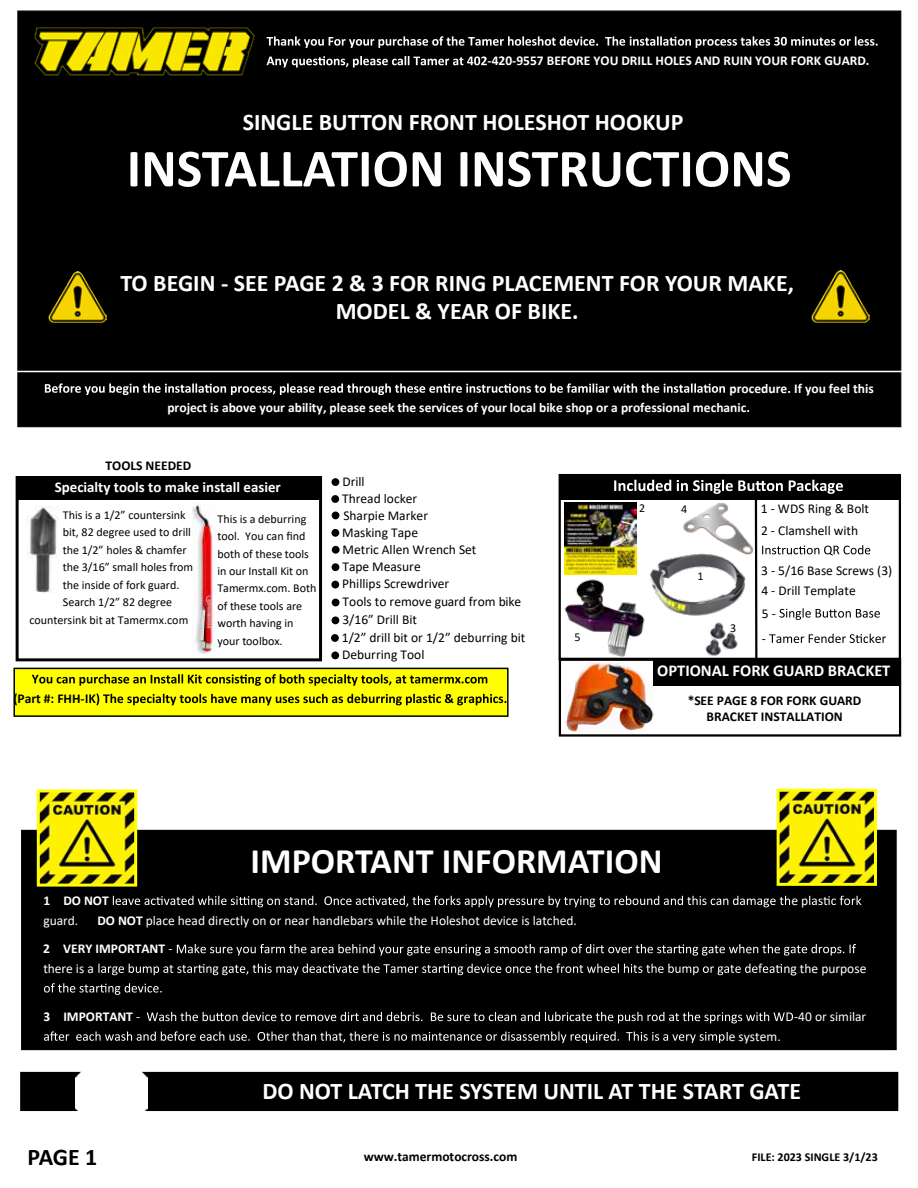
<style>
.page{position:relative;width:918px;height:1188px;background:#fff}
.page>*{position:absolute;margin:0;border:0;box-sizing:border-box;transform-origin:0 0}
.t1{font:700 54px "Calibri";color:#fff}
.t2{font:700 36px "Calibri";color:#fff}
.t3{font:700 24px/27.6px "Calibri";color:#fff;text-align:center}
.t4{font:700 24px "Calibri";color:#000}
.t5{font:700 16.5px "Calibri";color:#fff}
.t6{font:700 15px "Calibri";color:#fff}
.t7{font:13.5px/17.4px "Calibri";color:#000}
.t8{font:700 13.5px/19.6px "Calibri";color:#fff}
.t9{font:13.5px/28.7px "Calibri";color:#fff}
.t10{font:700 13.5px/15.5px "Calibri";color:#000;text-align:center}
.t11{font:12.15px "Calibri";letter-spacing:-.005em;color:#000}
.t12{font:12px/17.4px "Calibri";letter-spacing:-.005em;color:#000}
.t13{font:700 12px "Calibri";color:#000}
.s1{font-weight:700}
.s2{font-weight:400}
</style>
<div class="page">
<div style="left:559px;top:474px;width:342px;height:186px;border:2px solid #000"></div>
<svg style="left:762px;top:545px;width:108px;height:11px"></svg>
<div style="left:560px;top:475px;width:340px;height:25px;background:#000"></div>
<svg style="left:614px;top:480px;width:229px;height:14px"></svg>
<hr style="left:755px;top:498px;width:2px;height:161px;background:#000">
<svg style="left:780px;top:608px;width:100px;height:12px"></svg>
<img style="left:702px;top:644px;width:25px;height:15px">
<img style="left:718px;top:632px;width:20px;height:22px">
<img style="left:565px;top:503px;width:71px;height:44px">
<svg style="left:769px;top:634px;width:117px;height:9px"></svg>
<div style="left:21px;top:830px;width:876px;height:220px;background:#000;border:1px solid #000"></div>
<svg style="left:113px;top:896px;width:677px;height:11px"></svg>
<svg style="left:809px;top:896px;width:52px;height:9px"></svg>
<svg style="left:177px;top:944px;width:679px;height:12px"></svg>
<svg style="left:98px;top:964px;width:684px;height:11px"></svg>
<svg style="left:44px;top:983px;width:118px;height:12px"></svg>
<svg style="left:147px;top:1012px;width:646px;height:11px"></svg>
<svg style="left:44px;top:1031px;width:681px;height:12px"></svg>
<div style="left:16px;top:476px;width:306px;height:185px;border:3px solid #000"></div>
<div style="left:18px;top:477px;width:303px;height:23px;background:#000"></div>
<img style="left:192px;top:504px;width:23px;height:150px">
<div style="left:332px;top:478px;width:7px;height:8px;background:#000;border-radius:50%"></div>
<div style="left:331px;top:495px;width:8px;height:8px;background:#000;border-radius:50%"></div>
<div style="left:332px;top:512px;width:7px;height:7px;background:#000;border-radius:50%"></div>
<div style="left:331px;top:529px;width:8px;height:8px;background:#000;border-radius:50%"></div>
<div style="left:332px;top:546px;width:8px;height:8px;background:#000;border-radius:50%"></div>
<div style="left:332px;top:563px;width:7px;height:8px;background:#000;border-radius:50%"></div>
<div style="left:331px;top:581px;width:8px;height:8px;background:#000;border-radius:50%"></div>
<div style="left:332px;top:599px;width:8px;height:7px;background:#000;border-radius:50%"></div>
<div style="left:331px;top:634px;width:8px;height:8px;background:#000;border-radius:50%"></div>
<div style="left:332px;top:616px;width:7px;height:8px;background:#000;border-radius:50%"></div>
<div style="left:331px;top:651px;width:8px;height:8px;background:#000;border-radius:50%"></div>
<div style="left:17px;top:11px;width:884px;height:416px;background:#000;border:1px solid #000"></div>
<svg style="left:267px;top:36px;width:611px;height:12px"></svg>
<svg style="left:267px;top:56px;width:220px;height:12px"></svg>
<svg style="left:45px;top:383px;width:680px;height:12px"></svg>
<img style="left:49px;top:272px;width:58px;height:51px">
<img style="left:28px;top:507px;width:31px;height:86px">
<img style="left:34px;top:27px;width:221px;height:49px">
<img style="left:811px;top:271px;width:58px;height:51px">
<div style="left:20px;top:1072px;width:878px;height:39px;background:#000"></div>
<img style="left:41px;top:793px;width:92px;height:90px">
<div style="left:37px;top:789px;width:100px;height:98px;border:3px solid #ff0"></div>
<div style="left:76px;top:1071px;width:72px;height:40px;background:#fff"></div>
<img style="left:781px;top:793px;width:92px;height:89px">
<div style="left:777px;top:789px;width:100px;height:97px;border:3px solid #ff0"></div>
<hr style="left:13px;top:371px;width:889px;height:1px;background:#fff">
<img style="left:653px;top:559px;width:93px;height:57px">
<img style="left:709px;top:622px;width:22px;height:22px">
<img style="left:558px;top:547px;width:95px;height:135px">
<img style="left:666px;top:474px;width:90px;height:107px">
<div style="left:559px;top:659px;width:342px;height:78px;border:2px solid #000"></div>
<img style="left:566px;top:663px;width:88px;height:69px">
<div style="left:653px;top:660px;width:246px;height:26px;background:#000"></div>
<div style="left:13px;top:668px;width:496px;height:49px;background:#ff0;border:2px solid #000"></div>
<svg style="left:32px;top:674px;width:455px;height:12px"></svg>
<svg style="left:86px;top:694px;width:420px;height:11px"></svg>
<p class="t8" style="left:488px;top:51px;width:383px">-420-9557 BEFORE YOU DRILL HOLES AND RUIN YOUR FORK GUARD.</p>
<h3 class="t3" style="left:243px;top:108px;width:442px">SINGLE BUTTON FRONT HOLESHOT HOOKUP</h3>
<h1 class="t1" style="left:127px;top:130px;width:666px">INSTALLATION INSTRUCTIONS</h1>
<h3 class="t3" style="left:120px;top:269px;width:675px">TO BEGIN - SEE PAGE 2 &amp; 3 FOR RING PLACEMENT FOR YOUR MAKE,<br>MODEL &amp; YEAR OF BIKE.</h3>
<p class="t8" style="left:167px;top:378px;width:708px;text-indent:562px">procedure. If you feel this project is above your ability, please seek the services of your local bike shop or a professional mechanic.</p>
<p class="t10" style="left:106px;top:457px;width:87px">TOOLS NEEDED</p>
<p class="t6" style="left:55px;top:477px;width:228px">Specialty tools to make install easier</p>
<p class="t12" style="left:217px;top:510px;width:93px">This is a deburring tool. You can find both of these tools</p>
<p class="t11" style="left:217px;top:563px;width:93px">in our Install Kit on</p>
<p class="t12" style="left:217px;top:580px;width:100px">Tamermx.com. Both of these tools are worth having in your toolbox.</p>
<p class="t12" style="left:63px;top:506px;width:130px">This is a 1/2” countersink bit, 82 degree used to drill the 1/2” holes &amp; chamfer</p>
<p class="t11" style="left:63px;top:559px;width:132px">the 3/16” small holes from</p>
<p class="t12" style="left:63px;top:576px;width:118px">the inside of fork guard.</p>
<p class="t12" style="left:63px;top:593px;width:111px">Search 1/2” 82 degree</p>
<p class="t12" style="left:30px;top:611px;width:160px">countersink bit at Tamermx.com</p>
<p class="t10" style="left:13px;top:691px;width:73px">(Part #: FHH-</p>
<p class="t7" style="left:342px;top:472px;width:185px">Drill<br>Thread locker<br>Sharpie Marker<br>Masking Tape<br>Metric Allen Wrench Set<br>Tape Measure<br>Phillips Screwdriver<br>Tools to remove guard from bike<br>3/16” Drill Bit<br>1/2” drill bit or 1/2” deburring bit<br>Deburring Tool</p>
<p class="t12" style="left:639px;top:499px;width:8px">2</p>
<p class="t12" style="left:681px;top:500px;width:8px">4</p>
<p class="t12" style="left:698px;top:567px;width:8px">1</p>
<p class="t7" style="left:761px;top:499px;width:110px">1 - WDS Ring &amp; Bolt</p>
<p class="t7" style="left:761px;top:521px;width:99px">2 - Clamshell with</p>
<p class="t7" style="left:761px;top:561px;width:133px">3 - 5/16 Base Screws (3)</p>
<p class="t7" style="left:761px;top:581px;width:96px">4 - Drill Template</p>
<p class="t7" style="left:762px;top:604px;width:16px">5 -</p>
<p class="t12" style="left:730px;top:619px;width:8px">3</p>
<p class="t12" style="left:575px;top:628px;width:8px">5</p>
<p class="t7" style="left:762px;top:629px;width:6px">-</p>
<p class="t5" style="left:657px;top:658px;width:235px">OPTIONAL FORK GUARD BRACKET</p>
<p class="t10" style="left:688px;top:693px;width:175px">*SEE PAGE 8 FOR FORK GUARD<br>BRACKET INSTALLATION</p>
<h2 class="t2" style="left:251px;top:836px;width:413px">IMPORTANT INFORMATION</h2>
<p class="t8" style="left:43px;top:890px;width:67px">1 DO NOT</p>
<p class="t9" style="left:791px;top:886px;width:18px">e p</p>
<p class="t9" style="left:43px;top:905px;width:36px">guard.</p>
<p class="t9" style="left:43px;top:905px;width:535px;text-indent:54px"><span class="s1">DO NOT</span> place head directly on or near handlebars while the Holeshot device is latched.<br><span class="s1">2 VERY IMPORTANT</span> -</p>
<p class="t9" style="left:43px;top:954px;width:52px">there is a</p>
<p class="t9" style="left:784px;top:954px;width:84px">ng the purpose</p>
<p class="t8" style="left:43px;top:1007px;width:99px">3 IMPORTANT <span class="s2">-</span></p>
<p class="t9" style="left:794px;top:1002px;width:74px">-40 or similar</p>
<p class="t9" style="left:726px;top:1022px;width:57px">le system.</p>
<h3 class="t4" style="left:28px;top:1140px;width:71px">PAGE 1</h3>
<h3 class="t3" style="left:262px;top:1077px;width:540px">DO NOT LATCH THE SYSTEM UNTIL AT THE START GATE</h3>
<p class="t10" style="left:364px;top:1149px;width:155px">www.tamermotocross.com</p>
<p class="t13" style="left:752px;top:1149px;width:128px">FILE: 2023 SINGLE 3/1/23</p>
</div>
